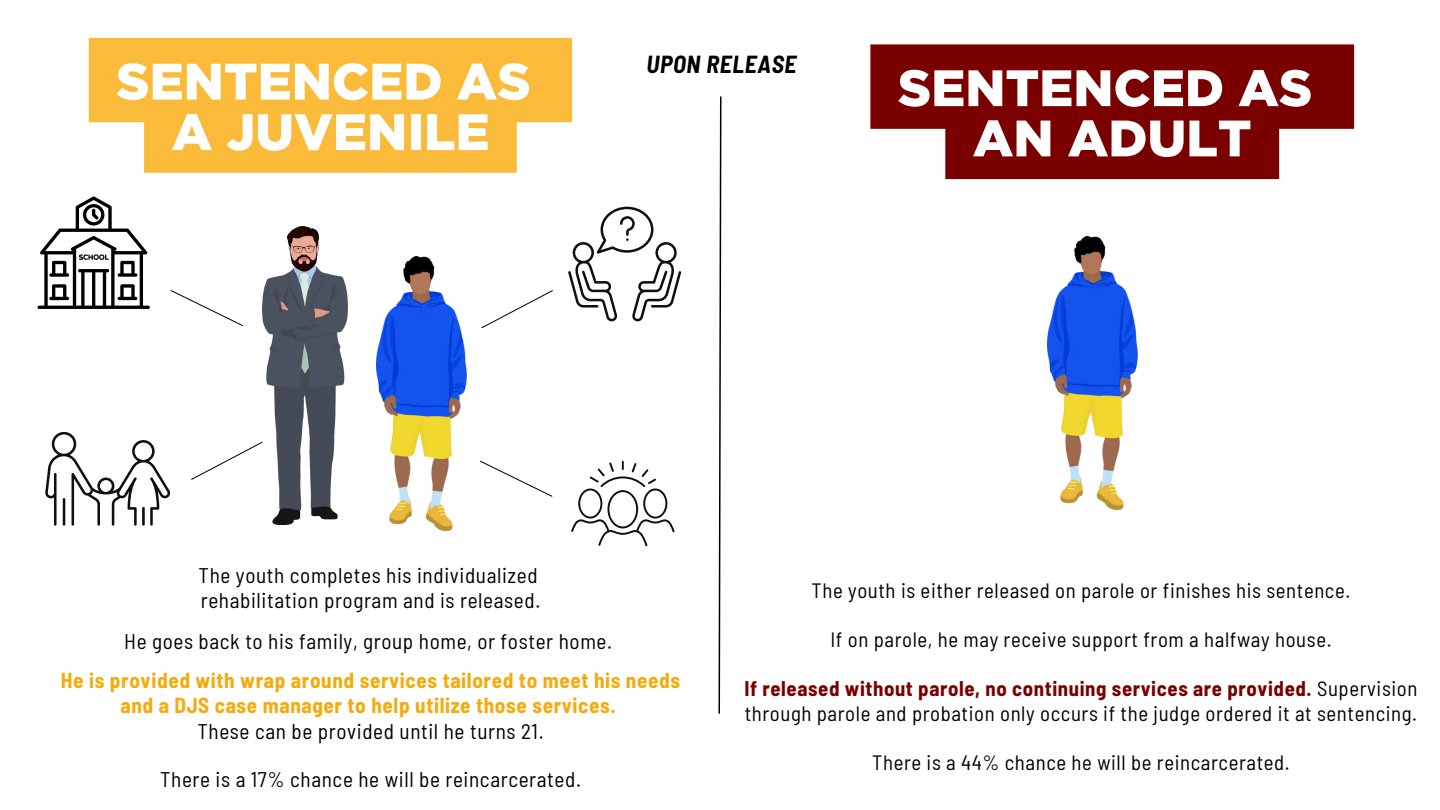
<style>
.page{position:relative;width:1440px;height:810px;background:#fff}
.page>*{position:absolute;margin:0;border:0;box-sizing:border-box;transform-origin:0 0}
.t1{font:900 51.2px/50.5px "Gotham";color:#fff;text-align:center}
.t2{font:italic 700 semi-condensed 24.1px "Barlow";letter-spacing:.03em;color:#000}
.t3{font:semi-condensed 21.2px/25.5px "Barlow";letter-spacing:.03em;color:#000}
.t4{font:700 semi-condensed 21.2px/25.5px "Barlow";letter-spacing:.03em;color:#f4ab0d;text-align:center}
.t5{font:semi-condensed 20.8px/24.5px "Barlow";letter-spacing:.03em;color:#000}
.s1{font-weight:700;color:#7a0000}
</style>
<div class="page">
<img style="left:1047px;top:236px;width:90px;height:274px">
<svg style="left:718px;top:96px;width:4px;height:618px"></svg>
<svg style="left:89px;top:38px;width:483px;height:135px;fill:#fabb3b"></svg>
<svg style="left:870px;top:44px;width:484px;height:135px;fill:#7a0000"></svg>
<img style="left:376px;top:256px;width:90px;height:274px">
<img style="left:263px;top:227px;width:85px;height:298px">
<svg style="left:481px;top:290px;width:72px;height:39px"></svg>
<svg style="left:568px;top:207px;width:113px;height:114px"></svg>
<svg style="left:45px;top:432px;width:126px;height:94px"></svg>
<svg style="left:571px;top:461px;width:104px;height:85px"></svg>
<svg style="left:191px;top:441px;width:72px;height:39px"></svg>
<svg style="left:37px;top:196px;width:113px;height:113px"></svg>
<svg style="left:480px;top:460px;width:73px;height:37px"></svg>
<svg style="left:170px;top:290px;width:73px;height:36px"></svg>
<p class="t2" style="left:646px;top:48px;width:152px">UPON RELEASE</p>
<h1 class="t1" style="left:116px;top:55px;width:416px">SENTENCED AS<br>A JUVENILE</h1>
<h1 class="t1" style="left:898px;top:62px;width:416px;line-height:50.2px">SENTENCED AS<br>AN ADULT</h1>
<p class="t3" style="left:199px;top:561px;width:343px">The youth completes his individualized rehabilitation program and is released.</p>
<p class="t3" style="left:124px;top:627px;width:489px">He goes back to his family, group home, or foster home.</p>
<p class="t4" style="left:61px;top:666px;width:621px">He is provided with wrap around services tailored to meet his needs and a DJS case manager to help utilize those services.</p>
<p class="t3" style="left:197px;top:717px;width:348px">These can be provided until he turns 21.</p>
<p class="t3" style="left:160px;top:765px;width:422px">There is a 17% chance he will be reincarcerated.</p>
<p class="t5" style="left:812px;top:578px;width:540px">The youth is either released on parole or finishes his sentence.</p>
<p class="t5" style="left:830px;top:627px;width:503px">If on parole, he may receive support from a halfway house.</p>
<p class="t5" style="left:744px;top:676px;width:675px"><span class="s1">If released without parole, no continuing services are provided.</span> Supervision through parole and probation only occurs if the judge ordered it at sentencing.</p>
<p class="t5" style="left:872px;top:750px;width:419px">There is a 44% chance he will be reincarcerated.</p>
</div>
